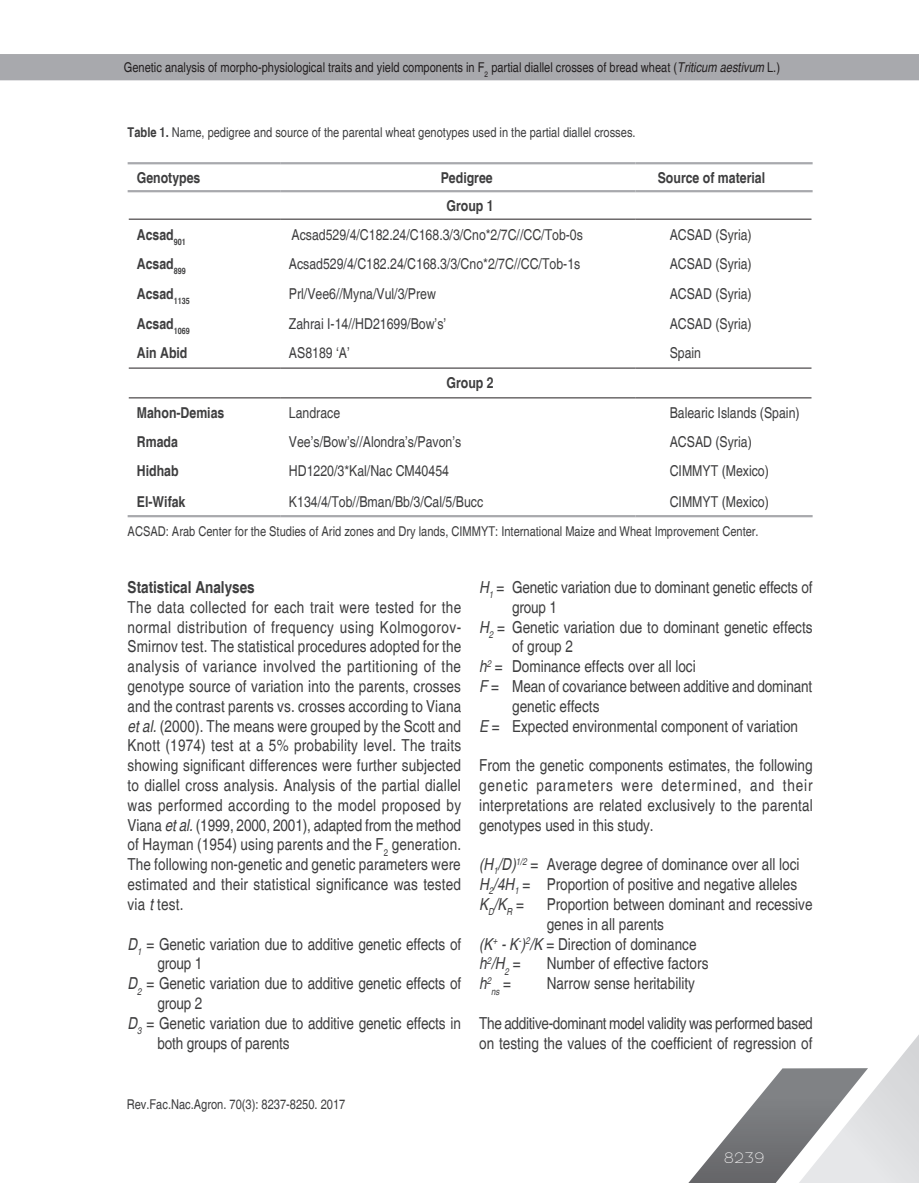
<style>
.page{position:relative;width:919px;height:1183px;background:#fff}
.page>*{position:absolute;margin:0;border:0;box-sizing:border-box;transform-origin:0 0}
.t1{font:condensed 16.5px/19.8px "Helvetica";color:#3e3e3f;text-align:justify}
.t2{font:700 condensed 16.5px "Helvetica";color:#3e3e3f}
.t3{font:italic condensed 16.5px "Helvetica";color:#3e3e3f}
.t4{font:condensed 15px "Helvetica";color:#3e3e3f}
.t5{font:700 condensed 15px "Helvetica";color:#3e3e3f}
.t6{font:100 15px "Zona Pro";color:#fff}
.t7{font:condensed 13.5px "Helvetica";color:#3e3e3f}
.t8{font:condensed 13.5px "Helvetica";color:#231f20}
.t9{font:italic condensed 9.6px "Helvetica";color:#3e3e3f}
.s1{font-style:italic}
.s2{font-weight:700}
.s3{font-style:normal}
</style>
<div class="page">
<svg style="left:689px;top:1036px;width:229px;height:146px"></svg>
<div style="left:0;top:54px;width:918px;height:26px;background:#a8a9ad"></div>
<hr style="left:129px;top:219px;width:152px;height:1px;background:#231f20">
<hr style="left:281px;top:219px;width:354px;height:1px;background:#231f20">
<hr style="left:635px;top:219px;width:176px;height:1px;background:#231f20">
<hr style="left:129px;top:367px;width:152px;height:1px;background:#231f20">
<hr style="left:281px;top:367px;width:354px;height:1px;background:#231f20">
<hr style="left:635px;top:367px;width:176px;height:1px;background:#231f20">
<hr style="left:129px;top:397px;width:152px;height:1px;background:#231f20">
<hr style="left:281px;top:397px;width:354px;height:1px;background:#231f20">
<hr style="left:635px;top:397px;width:176px;height:1px;background:#231f20">
<hr style="left:128px;top:162px;width:153px;height:2px;background:#a8a9ad">
<hr style="left:281px;top:162px;width:354px;height:2px;background:#a8a9ad">
<hr style="left:635px;top:162px;width:177px;height:2px;background:#a8a9ad">
<hr style="left:128px;top:190px;width:153px;height:2px;background:#a8a9ad">
<hr style="left:281px;top:190px;width:354px;height:2px;background:#a8a9ad">
<hr style="left:635px;top:190px;width:177px;height:2px;background:#a8a9ad">
<hr style="left:128px;top:515px;width:153px;height:2px;background:#a8a9ad">
<hr style="left:281px;top:515px;width:354px;height:2px;background:#a8a9ad">
<hr style="left:635px;top:515px;width:177px;height:2px;background:#a8a9ad">
<p class="t8" style="left:124px;top:60px;width:657px">Genetic analysis of morpho-physiological traits and yield components in F<sub>2</sub> partial diallel crosses of bread wheat (<span class="s1">Triticum aestivum</span> L.)</p>
<p class="t7" style="left:128px;top:125px;width:509px"><span class="s2">Table 1.</span> Name, pedigree and source of the parental wheat genotypes used in the partial diallel crosses.</p>
<p class="t5" style="left:137px;top:168px;width:65px">Genotypes</p>
<p class="t5" style="left:441px;top:168px;width:53px">Pedigree</p>
<p class="t5" style="left:657px;top:168px;width:109px">Source of material</p>
<p class="t5" style="left:446px;top:196px;width:49px">Group 1</p>
<p class="t5" style="left:137px;top:225px;width:50px">Acsad<sub>901</sub></p>
<p class="t4" style="left:291px;top:225px;width:293px">Acsad529/4/C182.24/C168.3/3/Cno*2/7C//CC/Tob-0s</p>
<p class="t4" style="left:669px;top:225px;width:84px">ACSAD (Syria)</p>
<p class="t5" style="left:137px;top:255px;width:50px">Acsad<sub>899</sub></p>
<p class="t4" style="left:289px;top:255px;width:293px">Acsad529/4/C182.24/C168.3/3/Cno*2/7C//CC/Tob-1s</p>
<p class="t4" style="left:669px;top:255px;width:84px">ACSAD (Syria)</p>
<p class="t5" style="left:137px;top:285px;width:54px">Acsad<sub>1135</sub></p>
<p class="t4" style="left:289px;top:285px;width:148px">Prl/Vee6//Myna/Vul/3/Prew</p>
<p class="t4" style="left:669px;top:285px;width:84px">ACSAD (Syria)</p>
<p class="t5" style="left:137px;top:314px;width:54px">Acsad<sub>1069</sub></p>
<p class="t4" style="left:289px;top:315px;width:159px">Zahrai I-14//HD21699/Bow’s’</p>
<p class="t4" style="left:669px;top:315px;width:84px">ACSAD (Syria)</p>
<p class="t5" style="left:137px;top:344px;width:52px">Ain Abid</p>
<p class="t4" style="left:289px;top:344px;width:62px">AS8189 ‘A’</p>
<p class="t4" style="left:669px;top:344px;width:33px">Spain</p>
<p class="t5" style="left:446px;top:374px;width:49px">Group 2</p>
<p class="t5" style="left:137px;top:403px;width:89px">Mahon-Demias</p>
<p class="t4" style="left:289px;top:404px;width:53px">Landrace</p>
<p class="t4" style="left:669px;top:404px;width:131px">Balearic Islands (Spain)</p>
<p class="t5" style="left:137px;top:432px;width:43px">Rmada</p>
<p class="t4" style="left:289px;top:433px;width:174px">Vee’s/Bow’s//Alondra’s/Pavon’s</p>
<p class="t4" style="left:669px;top:433px;width:84px">ACSAD (Syria)</p>
<p class="t5" style="left:137px;top:462px;width:43px">Hidhab</p>
<p class="t4" style="left:289px;top:462px;width:161px">HD1220/3*Kal/Nac CM40454</p>
<p class="t4" style="left:669px;top:462px;width:101px">CIMMYT (Mexico)</p>
<p class="t5" style="left:137px;top:492px;width:50px">El-Wifak</p>
<p class="t4" style="left:289px;top:492px;width:196px">K134/4/Tob//Bman/Bb/3/Cal/5/Bucc</p>
<p class="t4" style="left:669px;top:492px;width:101px">CIMMYT (Mexico)</p>
<p class="t7" style="left:128px;top:523px;width:632px">ACSAD: Arab Center for the Studies of Arid zones and Dry lands, CIMMYT: International Maize and Wheat Improvement Center.</p>
<p class="t2" style="left:128px;top:577px;width:129px">Statistical Analyses</p>
<p class="t1" style="left:128px;top:597px;width:335px">The data collected for each trait were tested for the normal distribution of frequency using Kolmogorov-Smirnov test. The statistical procedures adopted for the analysis of variance involved the partitioning of the genotype source of variation into the parents, crosses and the contrast parents vs. crosses according to Viana <span class="s1">et al.</span> (2000). The means were grouped by the Scott and Knott (1974) test at a 5% probability level. The traits showing significant differences were further subjected to diallel cross analysis. Analysis of the partial diallel was performed according to the model proposed by Viana <span class="s1">et al.</span> (1999, 2000, 2001), adapted from the method of Hayman (1954) using parents and the F<sub>2</sub> generation.<br>The following non-genetic and genetic parameters were estimated and their statistical significance was tested via <span class="s1">t</span> test.</p>
<p class="t1" style="left:128px;top:933px;width:335px"><span class="s1">D</span><sub>1</sub> = Genetic variation due to additive genetic effects of</p>
<p class="t1" style="left:157px;top:953px;width:46px">group 1</p>
<p class="t1" style="left:128px;top:973px;width:335px"><span class="s1">D</span><sub>2</sub> = Genetic variation due to additive genetic effects of</p>
<p class="t1" style="left:157px;top:993px;width:46px">group 2</p>
<p class="t1" style="left:128px;top:1012px;width:335px"><span class="s1">D</span><sub>3</sub> = Genetic variation due to additive genetic effects in</p>
<p class="t1" style="left:157px;top:1032px;width:133px">both groups of parents</p>
<p class="t1" style="left:479px;top:577px;width:335px"><span class="s1">H</span><sub>1</sub> = Genetic variation due to dominant genetic effects of</p>
<p class="t1" style="left:512px;top:597px;width:46px">group 1</p>
<p class="t1" style="left:479px;top:616px;width:335px"><span class="s1">H</span><sub>2</sub> = Genetic variation due to dominant genetic effects</p>
<p class="t1" style="left:512px;top:636px;width:62px">of group 2</p>
<p class="t1" style="left:479px;top:656px;width:218px"><span class="s1">h</span><sup>2</sup> = Dominance effects over all loci</p>
<p class="t1" style="left:479px;top:676px;width:335px"><span class="s1">F</span> = Mean of covariance between additive and dominant</p>
<p class="t1" style="left:512px;top:696px;width:89px">genetic effects</p>
<p class="t1" style="left:479px;top:715px;width:320px"><span class="s1">E</span> = Expected environmental component of variation</p>
<p class="t1" style="left:479px;top:755px;width:335px">From the genetic components estimates, the following genetic parameters were determined, and their interpretations are related exclusively to the parental genotypes used in this study.</p>
<p class="t1" style="left:479px;top:854px;width:322px;text-align:left"><span class="s1">(H</span><sub>1</sub><span class="s1">/D)</span><sup>1/2</sup> = Average degree of dominance over all loci<br><span class="s1">H</span><sub>2</sub><span class="s1">/4H</span><sub>1</sub> = Proportion of positive and negative alleles<br><span class="s1">K</span><sub>D</sub><span class="s1">/K</span><sub>R</sub> =</p>
<p class="t1" style="left:546px;top:894px;width:267px">Proportion between dominant and recessive</p>
<p class="t1" style="left:546px;top:913px;width:119px">genes in all parents</p>
<p class="t1" style="left:479px;top:933px;width:219px"><span class="s1">(K</span><sup>+</sup> <span class="s1">- K</span><sup>-</sup><span class="s1">)</span><sup>2</sup><span class="s1">/K</span> = Direction of dominance</p>
<p class="t3" style="left:479px;top:953px;width:43px">h<sup>2</sup>/H<sub>2</sub> <span class="s3">=</span></p>
<p class="t1" style="left:546px;top:953px;width:163px">Number of effective factors</p>
<p class="t3" style="left:479px;top:973px;width:13px">h<sup>2</sup></p>
<p class="t9" style="left:491px;top:985px;width:21px">ns <sup>=</sup></p>
<p class="t1" style="left:546px;top:973px;width:150px">Narrow sense heritability</p>
<p class="t1" style="left:479px;top:1012px;width:335px">The additive-dominant model validity was performed based on testing the values of the coefficient of regression of</p>
<p class="t7" style="left:127px;top:1095px;width:220px">Rev.Fac.Nac.Agron. 70(3): 8237-8250. 2017</p>
<p class="t6" style="left:724px;top:1148px;width:42px">8239</p>
</div>
